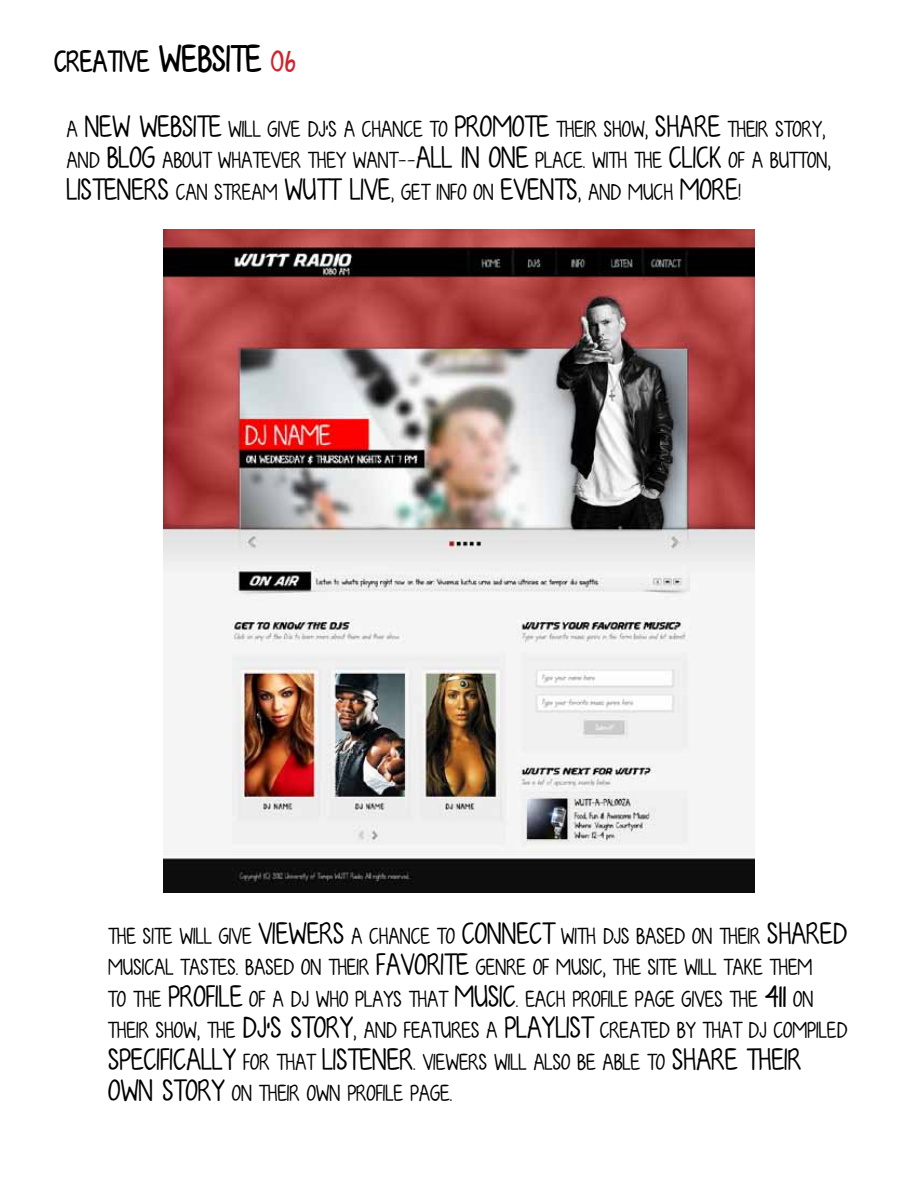
<style>
.page{position:relative;width:918px;height:1188px;background:#fff}
.page>*{position:absolute;margin:0;border:0;box-sizing:border-box;transform-origin:0 0}
.t1{font:30px "KG Fall For You";color:#000}
.t2{font:700 30px "KG Fall For You";color:#000}
.t3{font:700 30px "KG Fall For You";color:#d2232a}
.t4{font:22.5px/31.5px "KG Fall For You";color:#000}
.s1{font-size:37.5px}
.s2{font-size:30px}
.s3{font-size:22.5px}
</style>
<div class="page">
<img style="left:163px;top:230px;width:592px;height:663px">
<h1 class="t2" style="left:54px;top:43px;width:142px">CREATIVE <span class="s1">WEBSITE</span></h1>
<h1 class="t3" style="left:271px;top:43px;width:27px">06</h1>
<p class="t4" style="left:67px;top:114px;width:766px">A <span class="s2">NEW WEBSITE</span> WILL GIVE DJ’S A CHANCE TO <span class="s2">PROMOTE</span> THEIR SHOW, <span class="s2">SHARE</span> THEIR STORY,<br>AND <span class="s2">BLOG</span> ABOUT WHATEVER THEY WANT--<span class="s2">ALL IN ONE</span> PLACE. WITH THE <span class="s2">CLICK</span> OF A BUTTON,</p>
<h1 class="t1" style="left:67px;top:171px;width:234px">LISTENERS <span class="s3">CAN STREAM</span> WUTT</h1>
<p class="t4" style="left:350px;top:177px;width:393px"><span class="s2">LIVE</span>, GET INFO ON <span class="s2">EVENTS</span>, AND MUCH <span class="s2">MORE</span>!</p>
<p class="t4" style="left:108px;top:921px;width:741px">THE SITE WILL GIVE <span class="s2">VIEWERS</span> A CHANCE TO <span class="s2">CONNECT</span> WITH DJS BASED ON THEIR <span class="s2">SHARED </span>MUSICAL TASTES. BASED ON THEIR <span class="s2">FAVORITE</span> GENRE OF MUSIC, THE SITE WILL TAKE THEM<br>TO THE <span class="s2">PROFILE</span> OF A DJ WHO PLAYS THAT <span class="s2">MUSIC</span>. EACH PROFILE PAGE GIVES THE <span class="s2">411</span> ON THEIR SHOW, THE <span class="s2">DJ’S STORY</span>, AND FEATURES A <span class="s2">PLAYLIST</span> CREATED BY THAT DJ COMPILED <span class="s2">SPECIFICALLY</span> FOR THAT <span class="s2">LISTENER</span>. VIEWERS WILL ALSO BE ABLE TO <span class="s2">SHARE THEIR OWN STORY</span> ON THEIR OWN PROFILE PAGE.</p>
</div>
